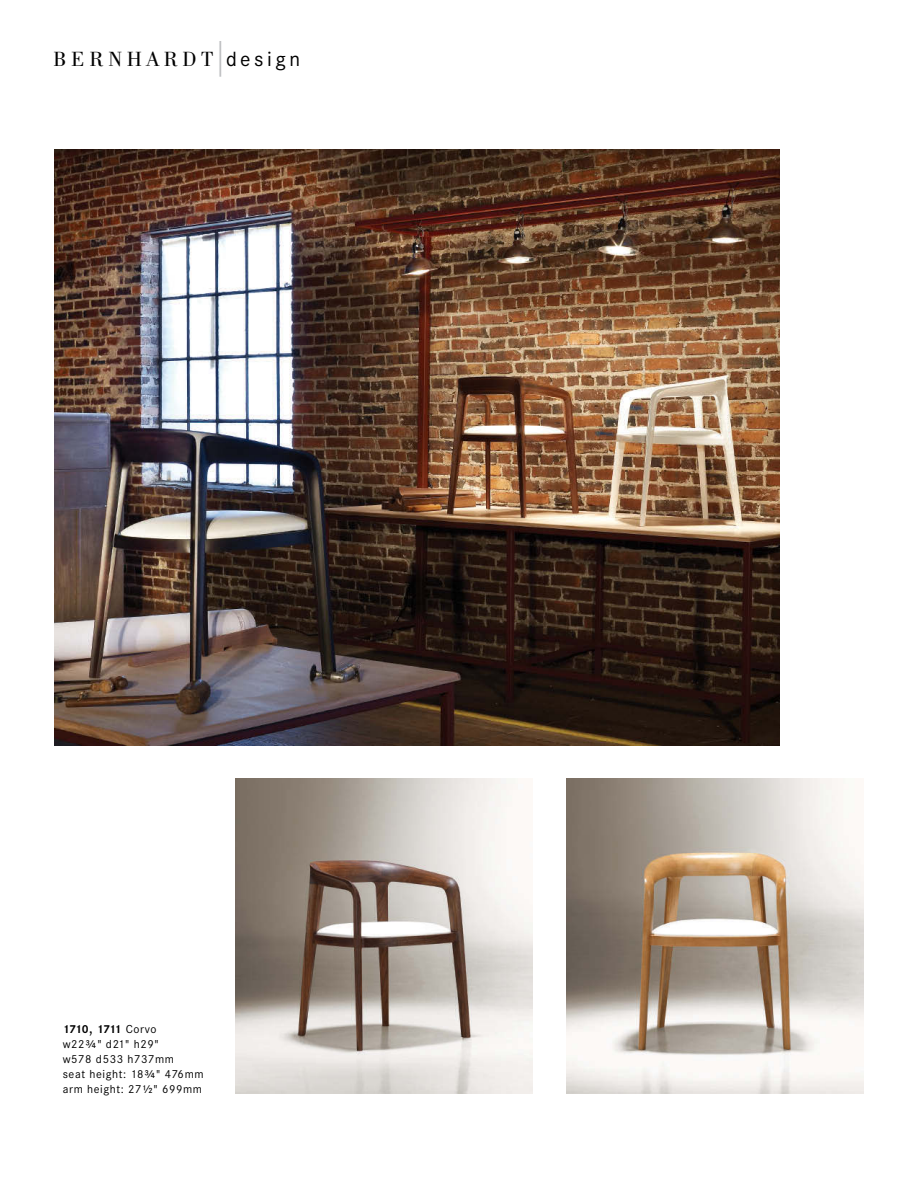
<style>
.page{position:relative;width:918px;height:1188px;background:#fff}
.page>*{position:absolute;margin:0;border:0;box-sizing:border-box;transform-origin:0 0}
.t1{font:48px "Corporate S Bernhardt";color:#000}
.t2{font:12px/15px "Corporate S Bernhardt";letter-spacing:.05em;color:#000}
.t3{font:700 12px "Corporate S";letter-spacing:-.05em;color:#000}
.s1{color:#bcbec0}
.s2{font-family:"Corporate S Bernhardt";font-weight:400}
</style>
<div class="page">
<img style="left:54px;top:150px;width:725px;height:596px">
<img style="left:235px;top:778px;width:298px;height:316px">
<img style="left:566px;top:778px;width:297px;height:316px">
<h1 class="t1" style="left:54px;top:34px;width:246px">∞<span class="s1">≤</span>√</h1>
<p class="t3" style="left:63px;top:1022px;width:95px">1710, 1711 <span class="s2">Corvo</span></p>
<p class="t2" style="left:63px;top:1038px;width:142px">w22π" d21" h29"<br>w578 d533 h737mm<br>seat height: 18π" 476mm arm height: 27∑" 699mm</p>
</div>
